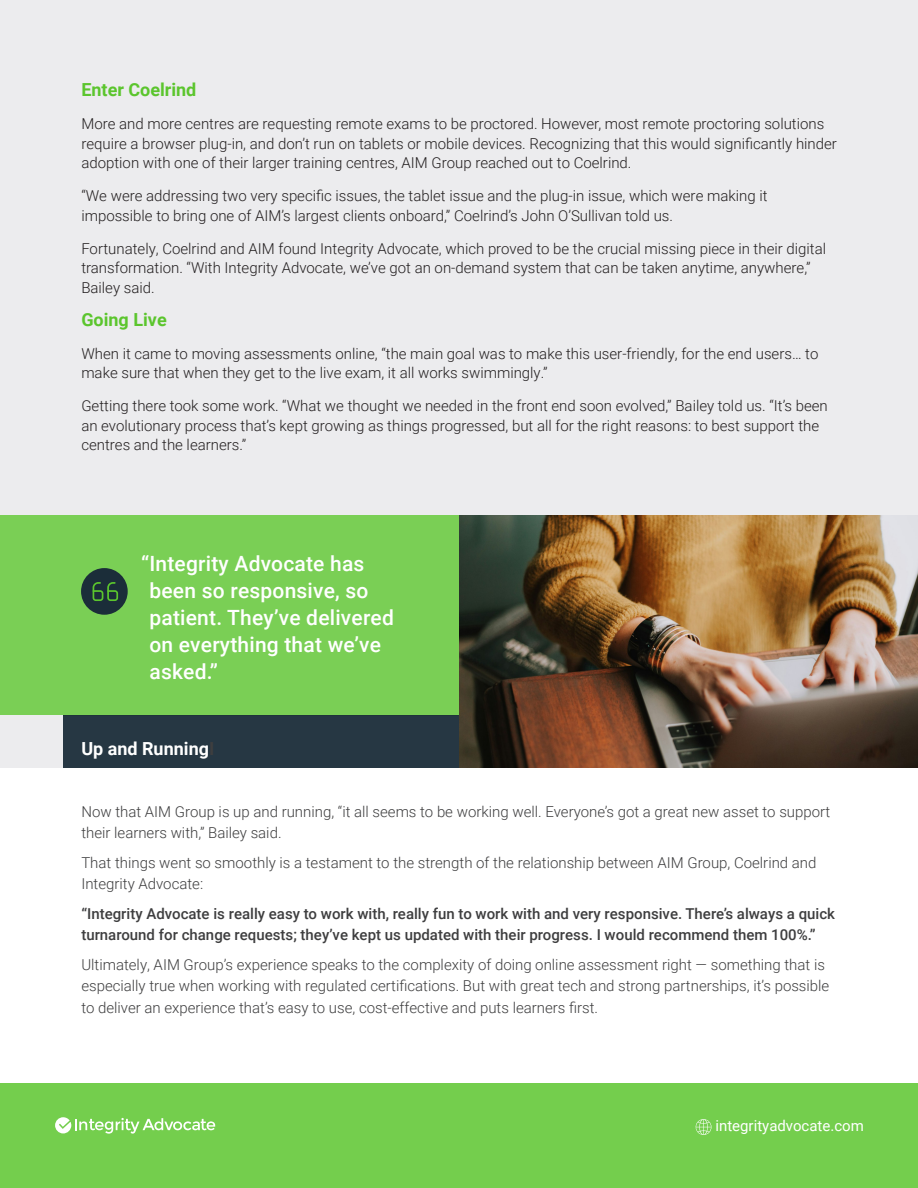
<style>
.page{position:relative;width:918px;height:1188px;background:#fff}
.page>*{position:absolute;margin:0;border:0;box-sizing:border-box;transform-origin:0 0}
.t1{font:500 21px/27px "Roboto";letter-spacing:.01em;color:#fff}
.t2{font:700 18px "Roboto";color:#5bc52d}
.Body_Copy{font:700 18px "Roboto";color:#fff}
.t3{font:300 15px/19.5px "Roboto";color:#231f20}
.Body_Copy-2{font:300 15px/21px "Roboto";color:#3e3e3f}
.Body_Copy-3{font:500 15px/21px "Roboto";color:#3e3e3f}
.t4{font:15px "Roboto";color:#fff}
.s1{color:#3e3e3f}
</style>
<div class="page">
<div style="left:0;top:0;width:918px;height:715px;background:#ececee"></div>
<div style="left:0;top:515px;width:459px;height:200px;background:#7acf55"></div>
<div style="left:63px;top:715px;width:396px;height:53px;background:#263743"></div>
<div style="left:0;top:715px;width:63px;height:53px;background:#ececee"></div>
<div style="left:81px;top:568px;width:47px;height:47px;background:#1b2d39;border-radius:50%"></div>
<svg style="left:93px;top:582px;width:25px;height:19px"></svg>
<div style="left:0;top:1084px;width:918px;height:104px;background:#74ce4d"></div>
<svg style="left:695px;top:1119px;width:16px;height:16px"></svg>
<svg style="left:55px;top:1117px;width:160px;height:17px"></svg>
<img style="left:459px;top:515px;width:459px;height:253px">
<p class="t2" style="left:81px;top:77px;width:117px">Enter Coelrind</p>
<p class="t3" style="left:81px;top:114px;width:757px">More and more centres are requesting remote exams to be proctored. However, most remote proctoring solutions require a browser plug-in, and don’t run on tablets or mobile devices. Recognizing that this would significantly hinder adoption with one of their larger training centres, AIM Group reached out to Coelrind.</p>
<p class="t3" style="left:81px;top:186px;width:688px">“We were addressing two very specific issues, the tablet issue and the plug-in issue, which were making it impossible to bring one of AIM’s largest clients onboard,” Coelrind’s John O’Sullivan told us.</p>
<p class="t3" style="left:81px;top:238px;width:746px">Fortunately, Coelrind and AIM found Integrity Advocate, which proved to be the crucial missing piece in their digital transformation. “With Integrity Advocate, we’ve got an on-demand system that can be taken anytime, anywhere,”<br>Bailey said.</p>
<p class="t2" style="left:81px;top:307px;width:87px">Going Live</p>
<p class="t3" style="left:81px;top:343px;width:739px">When it came to moving assessments online, “the main goal was to make this user-friendly, for the end users… to make sure that when they get to the live exam, it all works swimmingly.”</p>
<p class="t3" style="left:81px;top:396px;width:748px">Getting there took some work. “What we thought we needed in the front end soon evolved,” Bailey told us. “It’s been an evolutionary process that’s kept growing as things progressed, but all for the right reasons: to best support the centres and the learners.”</p>
<h1 class="t1" style="left:149px;top:549px;width:246px;text-indent:-8px">“Integrity Advocate has been so responsive, so patient. They’ve delivered on everything that we’ve asked.”</h1>
<p class="Body_Copy" style="left:81px;top:736px;width:134px">Up and Running<span class="s1">I</span></p>
<p class="Body_Copy-2" style="left:81px;top:800px;width:751px">Now that AIM Group is up and running, “it all seems to be working well. Everyone’s got a great new asset to support their learners with,” Bailey said.</p>
<p class="Body_Copy-2" style="left:81px;top:851px;width:737px">That things went so smoothly is a testament to the strength of the relationship between AIM Group, Coelrind and<br>Integrity Advocate:</p>
<p class="Body_Copy-3" style="left:81px;top:902px;width:755px">“Integrity Advocate is really easy to work with, really fun to work with and very responsive. There’s always a quick turnaround for change requests; they’ve kept us updated with their progress. I would recommend them 100%.”</p>
<p class="Body_Copy-2" style="left:81px;top:953px;width:749px">Ultimately, AIM Group’s experience speaks to the complexity of doing online assessment right — something that is especially true when working with regulated certifications. But with great tech and strong partnerships, it’s possible</p>
<p class="Body_Copy-2" style="left:81px;top:997px;width:518px">to deliver an experience that’s easy to use, cost-effective and puts learners first.</p>
<p class="t4" style="left:715px;top:1116px;width:150px">integrityadvocate.com</p>
</div>
